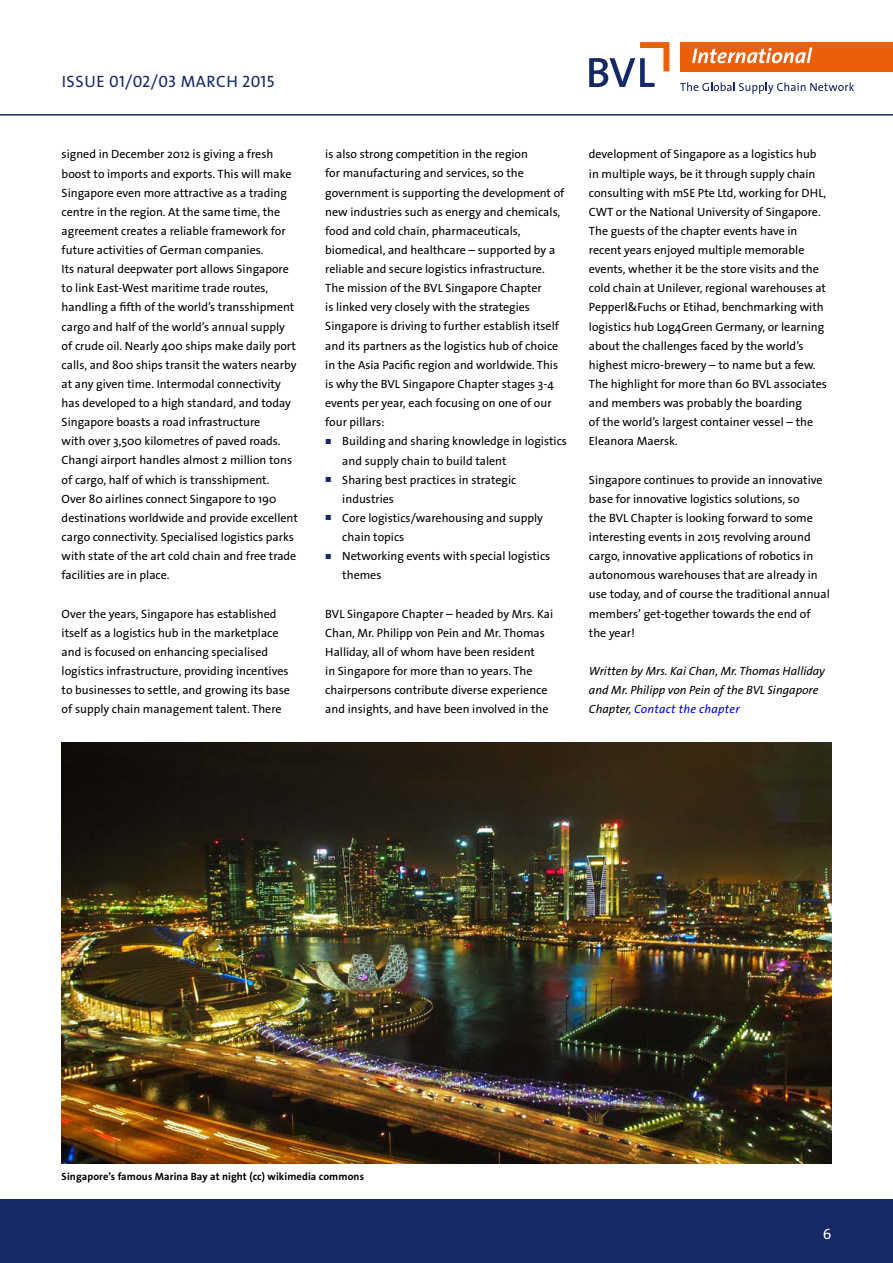
<style>
.page{position:relative;width:893px;height:1263px;background:#fff}
.page>*{position:absolute;margin:0;border:0;box-sizing:border-box;transform-origin:0 0}
.t1{font:16.5px "The Sans LP5 Plain";letter-spacing:.03em;color:#152964}
.t2{font:15px "The Sans LP5 Plain";color:#fff}
.t3{font:12px/19.2px "The Sans LP5 Plain";color:#000}
.t4{font:12px/19.2px "The Sans LP5 Plain IT";color:#000}
.t5{font:10.5px "The Sans LP7 Bld";letter-spacing:.01em;color:#000}
.s1{font-size:7.5px;color:#152964}
.s2{color:#00f}
</style>
<div class="page">
<div style="left:0;top:1199px;width:893px;height:64px;background:#152964"></div>
<hr style="left:0;top:114px;width:893px;height:2px;background:#152964">
<div style="left:680px;top:42px;width:213px;height:29px;background:#eb5f0a"></div>
<svg style="left:589px;top:42px;width:80px;height:45px"></svg>
<svg style="left:692px;top:47px;width:120px;height:16px"></svg>
<svg style="left:680px;top:82px;width:174px;height:12px"></svg>
<img style="left:62px;top:742px;width:769px;height:421px">
<h1 class="t1" style="left:62px;top:71px;width:214px">ISSUE 01/02/03 MARCH 2015</h1>
<p class="t3" style="left:62px;top:145px;width:238px">signed in December 2012 is giving a fresh boost to imports and exports. This will make Singapore even more attractive as a trading centre in the region. At the same time, the agreement creates a reliable framework for future activities of German companies.<br>Its natural deepwater port allows Singapore to link East-West maritime trade routes, handling a fifth of the world’s transshipment cargo and half of the world’s annual supply of crude oil. Nearly 400 ships make daily port calls, and 800 ships transit the waters nearby at any given time. Intermodal connectivity has developed to a high standard, and today Singapore boasts a road infrastructure<br>with over 3,500 kilometres of paved roads.<br>Changi airport handles almost 2 million tons of cargo, half of which is transshipment.<br>Over 80 airlines connect Singapore to 190 destinations worldwide and provide excellent cargo connectivity. Specialised logistics parks with state of the art cold chain and free trade facilities are in place.</p>
<p class="t3" style="left:62px;top:604px;width:230px">Over the years, Singapore has established itself as a logistics hub in the marketplace and is focused on enhancing specialised logistics infrastructure, providing incentives to businesses to settle, and growing its base of supply chain management talent. There</p>
<p class="t3" style="left:325px;top:145px;width:241px">is also strong competition in the region<br>for manufacturing and services, so the government is supporting the development of new industries such as energy and chemicals, food and cold chain, pharmaceuticals, biomedical, and healthcare – supported by a reliable and secure logistics infrastructure.<br>The mission of the BVL Singapore Chapter<br>is linked very closely with the strategies Singapore is driving to further establish itself and its partners as the logistics hub of choice in the Asia Pacific region and worldwide. This is why the BVL Singapore Chapter stages 3-4 events per year, each focusing on one of our four pillars:</p>
<p class="t3" style="left:342px;top:432px;width:226px;text-indent:-17px"><span class="s1">■</span> Building and sharing knowledge in logistics and supply chain to build talent</p>
<p class="t3" style="left:342px;top:470px;width:176px;text-indent:-17px"><span class="s1">■</span> Sharing best practices in strategic industries</p>
<p class="t3" style="left:342px;top:508px;width:202px;text-indent:-17px"><span class="s1">■</span> Core logistics/warehousing and supply chain topics</p>
<p class="t3" style="left:342px;top:547px;width:210px;text-indent:-17px"><span class="s1">■</span> Networking events with special logistics themes</p>
<p class="t3" style="left:325px;top:604px;width:229px">BVL Singapore Chapter – headed by Mrs. Kai Chan, Mr. Philipp von Pein and Mr. Thomas Halliday, all of whom have been resident<br>in Singapore for more than 10 years. The chairpersons contribute diverse experience and insights, and have been involved in the</p>
<p class="t3" style="left:589px;top:145px;width:240px">development of Singapore as a logistics hub in multiple ways, be it through supply chain consulting with mSE Pte Ltd, working for DHL, CWT or the National University of Singapore.<br>The guests of the chapter events have in recent years enjoyed multiple memorable events, whether it be the store visits and the cold chain at Unilever, regional warehouses at Pepperl&amp;Fuchs or Etihad, benchmarking with logistics hub Log4Green Germany, or learning about the challenges faced by the world’s highest micro-brewery – to name but a few.<br>The highlight for more than 60 BVL associates and members was probably the boarding<br>of the world’s largest container vessel – the Eleanora Maersk.</p>
<p class="t3" style="left:589px;top:470px;width:242px">Singapore continues to provide an innovative base for innovative logistics solutions, so<br>the BVL Chapter is looking forward to some interesting events in 2015 revolving around cargo, innovative applications of robotics in autonomous warehouses that are already in use today, and of course the traditional annual members’ get-together towards the end of the year!</p>
<p class="t4" style="left:589px;top:662px;width:238px">Written by Mrs. Kai Chan, Mr. Thomas Halliday and Mr. Philipp von Pein of the BVL Singapore<br>Chapter, <span class="s2">Contact the chapter</span></p>
<p class="t5" style="left:62px;top:1170px;width:304px">Singapore’s famous Marina Bay at night (cc) wikimedia commons</p>
<p class="t2" style="left:823px;top:1224px;width:10px">6</p>
</div>
